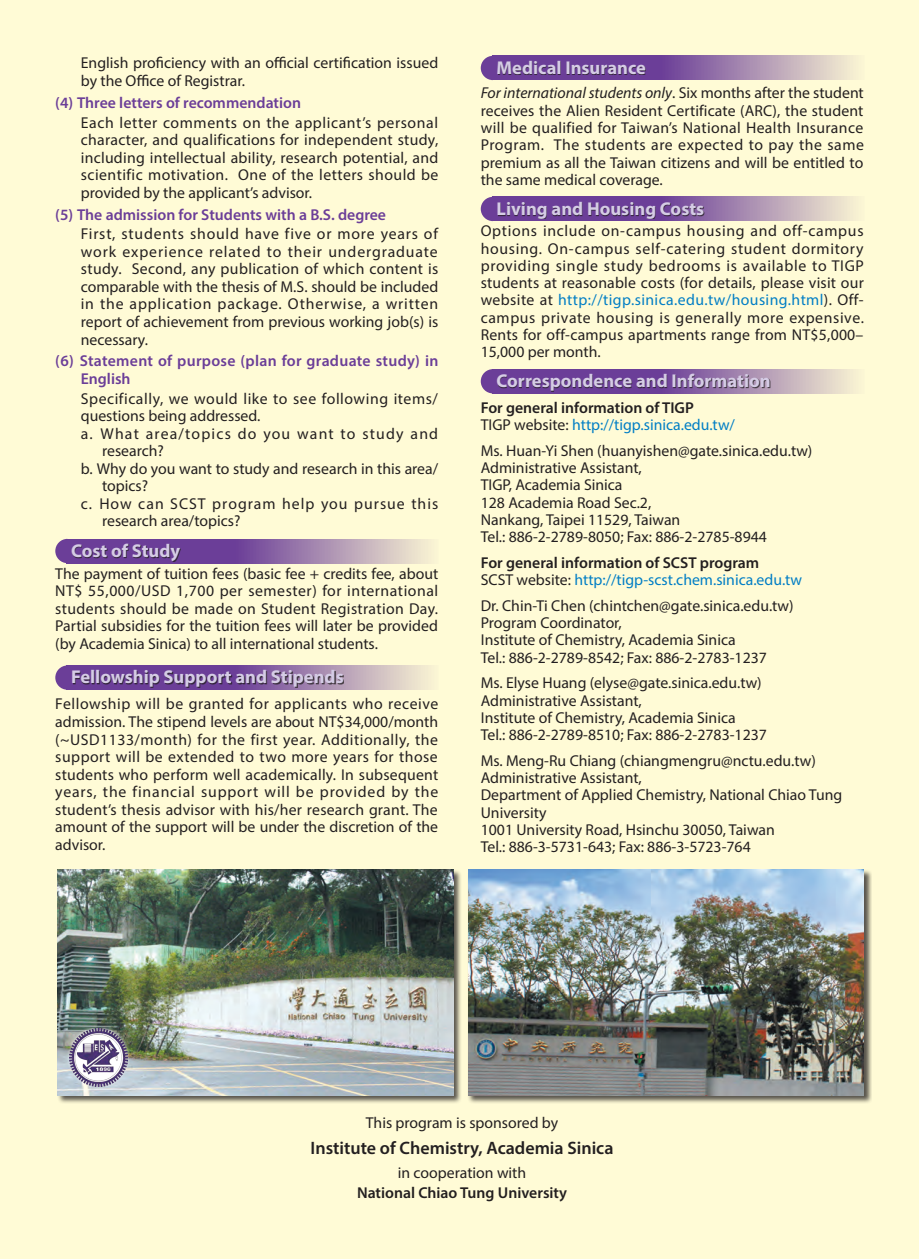
<style>
.page{position:relative;width:919px;height:1259px;background:#fff}
.page>*{position:absolute;margin:0;border:0;box-sizing:border-box;transform-origin:0 0}
.t1{font:700 18.6px "Myriad Pro";color:#d5cce5}
.t2{font:600 18px "Myriad Pro";color:#231f20}
.t3{font:15.75px/17.2px "Myriad Pro";color:#231f20;text-align:justify}
.t4{font:600 15.75px/17.2px "Myriad Pro";color:#231f20}
.t5{font:15.75px/17.2px "Myriad Pro";color:#007ec5}
.t6{font:600 15.75px "Myriad Pro";color:#6b3e98}
.t7{font:600 15.75px/17.5px "Myriad Pro";letter-spacing:.02em;color:#6b3e98}
.t8{font:15.75px "Myriad Pro";letter-spacing:.035em;color:#231f20}
.t9{font:15.75px "Myriad Pro";letter-spacing:.075em;color:#231f20}
.t10{font:15.75px "Myriad Pro";letter-spacing:.065em;color:#231f20}
.s1{font-style:italic}
.s2{color:#007ec5}
.s3{font-weight:400}
.s4{font-weight:400;color:#007ec5}
.s5{font-weight:600;color:#231f20}
.s6{color:#231f20}
</style>
<div class="page">
<div style="left:0;top:0;width:918px;height:1259px;background:#fffbd6"></div>
<svg style="left:67px;top:539px;width:364px;height:24px;background:#9b7bac"></svg>
<svg style="left:55px;top:539px;width:12px;height:24px"></svg>
<div style="left:72px;top:544px;width:109px;height:18px;background:#231f20;opacity:.75"></div>
<svg style="left:67px;top:665px;width:364px;height:25px;background:#a68ab0"></svg>
<svg style="left:55px;top:665px;width:12px;height:25px"></svg>
<div style="left:73px;top:671px;width:271px;height:17px;background:#231f20;opacity:.75"></div>
<svg style="left:493px;top:56px;width:363px;height:24px;background:#9c7cac"></svg>
<svg style="left:480px;top:56px;width:13px;height:24px"></svg>
<div style="left:498px;top:61px;width:148px;height:14px;background:#231f20;opacity:.75"></div>
<svg style="left:493px;top:197px;width:363px;height:24px;background:#a78bb1"></svg>
<svg style="left:480px;top:197px;width:13px;height:24px"></svg>
<div style="left:498px;top:202px;width:206px;height:17px;background:#231f20;opacity:.75"></div>
<svg style="left:493px;top:369px;width:363px;height:24px;background:#a88db1"></svg>
<svg style="left:480px;top:369px;width:13px;height:24px"></svg>
<div style="left:498px;top:374px;width:272px;height:17px;background:#231f20;opacity:.75"></div>
<div style="left:57px;top:869px;width:404px;height:235px;background:#231f20;opacity:.75"></div>
<img style="left:57px;top:870px;width:396px;height:225px">
<div style="left:467px;top:869px;width:405px;height:235px;background:#231f20;opacity:.75"></div>
<img style="left:468px;top:870px;width:395px;height:225px">
<svg style="left:66px;top:1028px;width:65px;height:58px"></svg>
<img style="left:70px;top:1028px;width:58px;height:58px">
<p class="t3" style="left:81px;top:54px;width:359px">English proficiency with an official certification issued by the Office of Registrar.</p>
<p class="t6" style="left:55px;top:92px;width:247px">(4) Three letters of recommendation</p>
<p class="t3" style="left:81px;top:113px;width:359px">Each letter comments on the applicant’s personal character, and qualifications for independent study, including intellectual ability, research potential, and scientific motivation. One of the letters should be provided by the applicant’s advisor.</p>
<p class="t6" style="left:55px;top:204px;width:332px">(5) The admission for Students with a B.S. degree</p>
<p class="t3" style="left:81px;top:225px;width:359px">First, students should have five or more years of work experience related to their undergraduate study. Second, any publication of which content is comparable with the thesis of M.S. should be included in the application package. Otherwise, a written report of achievement from previous working job(s) is necessary.</p>
<p class="t7" style="left:81px;top:352px;width:359px;text-indent:-26px">(6) Statement of purpose (plan for graduate study) in<br>English</p>
<p class="t8" style="left:81px;top:388px;width:358px">Specifically, we would like to see following items/</p>
<p class="t3" style="left:81px;top:407px;width:181px">questions being addressed.</p>
<p class="t9" style="left:81px;top:424px;width:359px">a. What area/topics do you want to study and</p>
<p class="t3" style="left:102px;top:442px;width:63px">research?</p>
<p class="t3" style="left:81px;top:459px;width:359px">b. Why do you want to study and research in this area/</p>
<p class="t3" style="left:102px;top:477px;width:48px">topics?</p>
<p class="t10" style="left:81px;top:494px;width:359px">c. How can SCST program help you pursue this</p>
<p class="t3" style="left:102px;top:512px;width:140px">research area/topics?</p>
<p class="t1" style="left:71px;top:538px;width:111px">Cost of Study</p>
<p class="t3" style="left:55px;top:564px;width:384px">The payment of tuition fees (basic fee + credits fee, about NT$ 55,000/USD 1,700 per semester) for international students should be made on Student Registration Day.<br>Partial subsidies for the tuition fees will later be provided (by Academia Sinica) to all international students.</p>
<p class="t1" style="left:71px;top:665px;width:274px">Fellowship Support and Stipends</p>
<p class="t3" style="left:55px;top:695px;width:384px">Fellowship will be granted for applicants who receive admission. The stipend levels are about NT$34,000/month (~USD1133/month) for the first year. Additionally, the support will be extended to two more years for those students who perform well academically. In subsequent years, the financial support will be provided by the student’s thesis advisor with his/her research grant. The amount of the support will be under the discretion of the advisor.</p>
<p class="t1" style="left:496px;top:55px;width:151px">Medical Insurance</p>
<p class="t3" style="left:480px;top:84px;width:384px"><span class="s1">For international students only</span>. Six months after the student receives the Alien Resident Certificate (ARC), the student will be qualified for Taiwan’s National Health Insurance Program. The students are expected to pay the same premium as all the Taiwan citizens and will be entitled to the same medical coverage.</p>
<p class="t1" style="left:496px;top:196px;width:209px">Living and Housing Costs</p>
<p class="t3" style="left:480px;top:222px;width:384px">Options include on-campus housing and off-campus housing. On-campus self-catering student dormitory providing single study bedrooms is available to TIGP students at reasonable costs (for details, please visit our website at <span class="s2">http://tigp.sinica.edu.tw/housing.html</span>). Off&shy;campus private housing is generally more expensive.<br>Rents for off-campus apartments range from NT$5,000– 15,000 per month.</p>
<p class="t1" style="left:496px;top:369px;width:276px">Correspondence and Information</p>
<p class="t4" style="left:480px;top:398px;width:256px">For general information of TIGP<br><span class="s3">TIGP website:</span> <span class="s4">http://tigp.sinica.edu.tw/</span></p>
<p class="t3" style="left:480px;top:442px;width:333px;text-align:left">Ms. Huan-Yi Shen (huanyishen@gate.sinica.edu.tw)<br>Administrative Assistant,<br>TIGP, Academia Sinica<br>128 Academia Road Sec.2,<br>Nankang, Taipei 11529, Taiwan<br>Tel.: 886-2-2789-8050; Fax: 886-2-2785-8944</p>
<p class="t5" style="left:480px;top:554px;width:323px"><span class="s5">For general information of SCST program<br></span><span class="s6">SCST website:</span> http://tigp-scst.chem.sinica.edu.tw</p>
<p class="t3" style="left:480px;top:597px;width:314px;text-align:left">Dr. Chin-Ti Chen (chintchen@gate.sinica.edu.tw)<br>Program Coordinator,<br>Institute of Chemistry, Academia Sinica<br>Tel.: 886-2-2789-8542; Fax: 886-2-2783-1237</p>
<p class="t3" style="left:480px;top:674px;width:287px;text-align:left">Ms. Elyse Huang (elyse@gate.sinica.edu.tw)<br>Administrative Assistant,<br>Institute of Chemistry, Academia Sinica<br>Tel.: 886-2-2789-8510; Fax: 886-2-2783-1237</p>
<p class="t3" style="left:480px;top:752px;width:363px;text-align:left">Ms. Meng-Ru Chiang (chiangmengru@nctu.edu.tw)<br>Administrative Assistant,<br>Department of Applied Chemistry, National Chiao Tung University<br>1001 University Road, Hsinchu 30050, Taiwan<br>Tel.: 886-3-5731-643; Fax: 886-3-5723-764</p>
<p class="t3" style="left:366px;top:1113px;width:194px">This program is sponsored by</p>
<p class="t2" style="left:310px;top:1137px;width:304px">Institute of Chemistry, Academia Sinica</p>
<p class="t3" style="left:398px;top:1163px;width:130px">in cooperation with</p>
<p class="t4" style="left:357px;top:1184px;width:211px">National Chiao Tung University</p>
</div>
